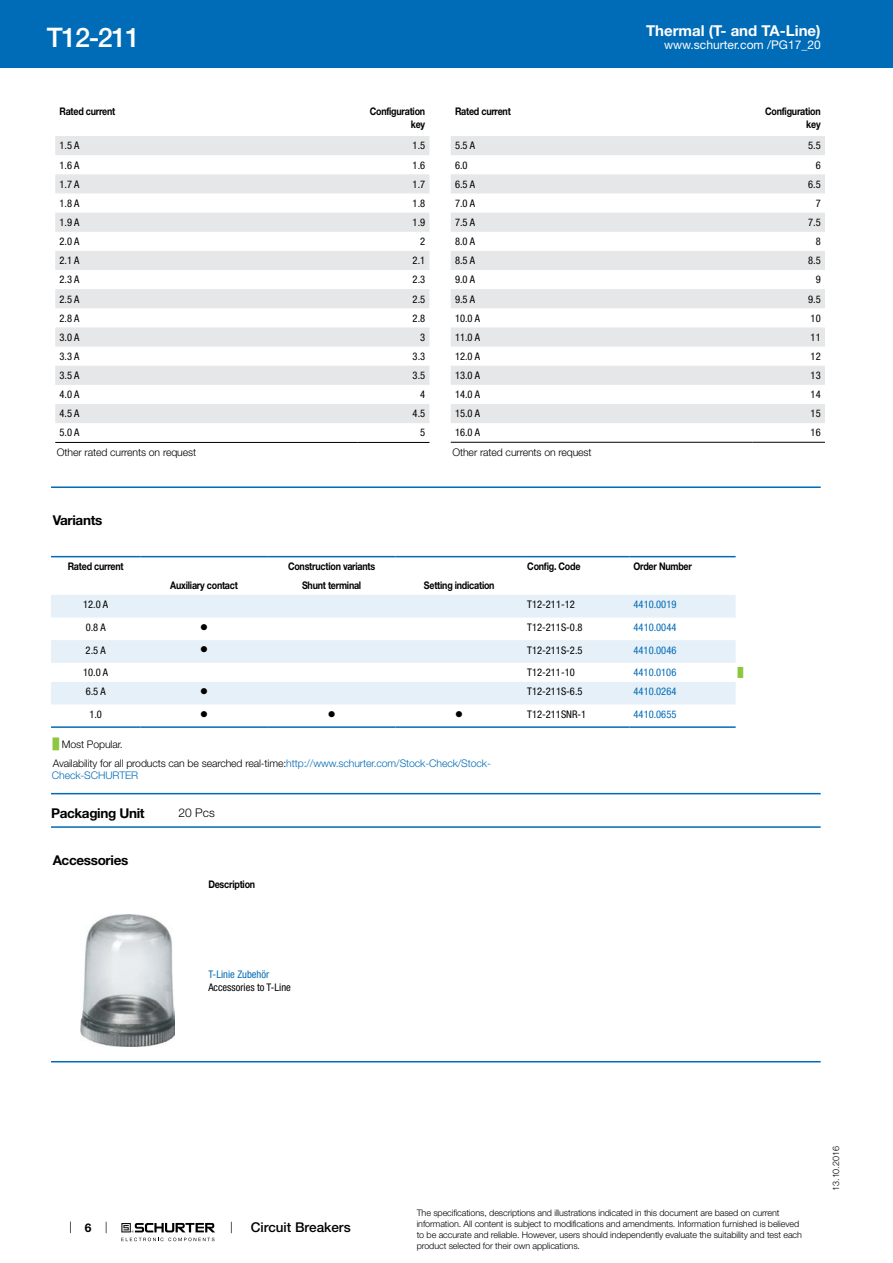
<style>
.page{position:relative;width:893px;height:1263px;background:#fff}
.page>*{position:absolute;margin:0;border:0;box-sizing:border-box;transform-origin:0 0}
.t1{font:500 27px "Helvetica Neue LT";letter-spacing:-.05em;color:#fff}
.t2{font:700 15px "Helvetica Neue LT";color:#fff}
.t3{font:700 13.5px "Helvetica Neue LT";letter-spacing:-.025em;color:#000}
.t4{font:500 13.5px "Helvetica Neue LT";color:#000}
.t5{font:12px "Helvetica Neue LT";color:#fff}
.t6{font:300 12px "Helvetica Neue LT";color:#000}
.t7{font:700 12px "Helvetica Neue LT";color:#000}
.t8{font:condensed 10.5px "Helvetica Neue LT";color:#000}
.t9{font:700 10.5px/12.6px "Helvetica Neue LT";letter-spacing:-.025em;color:#000;text-align:right;scale:.85 1}
.t10{font:300 10.5px/18.5px "Helvetica Neue LT";letter-spacing:-.01em;color:#000}
.t11{font:condensed 10.5px "Helvetica Neue LT";color:#006bb6}
.t12{font:300 10.5px "Helvetica Neue LT";letter-spacing:-.01em;color:#006bb6}
.t13{font:10.5px "Wingdings";color:#000}
.t14{font:300 9px/10.8px "Helvetica Neue LT";letter-spacing:-.01em;color:#000}
.t15{font:9px "Arial Unicode MS";color:#8dc63f}
.s1{font-family:"Arial Unicode MS";font-weight:400;color:#8dc63f}
.s2{color:#006bb6}
</style>
<div class="page">
<svg style="left:70px;top:1221px;width:1px;height:12px"></svg>
<svg style="left:121px;top:1223px;width:94px;height:18px"></svg>
<div style="left:0;top:0;width:893px;height:68px;background:#006bb6"></div>
<svg style="left:55px;top:136px;width:374px;height:287px;fill:#e6e7e8"></svg>
<hr style="left:55px;top:442px;width:302px;height:1px;background:#000">
<hr style="left:357px;top:442px;width:72px;height:1px;background:#000">
<svg style="left:451px;top:136px;width:374px;height:287px;fill:#e6e7e8"></svg>
<hr style="left:451px;top:442px;width:302px;height:1px;background:#000">
<hr style="left:753px;top:442px;width:72px;height:1px;background:#000">
<hr style="left:51px;top:486px;width:770px;height:2px;background:#006bb6">
<svg style="left:51px;top:557px;width:685px;height:148px"></svg>
<svg style="left:51px;top:595px;width:685px;height:109px;fill:#e6f0f8"></svg>
<hr style="left:51px;top:556px;width:89px;height:1px;background:#006bb6">
<hr style="left:140px;top:556px;width:128px;height:1px;background:#006bb6">
<hr style="left:268px;top:556px;width:127px;height:1px;background:#006bb6">
<hr style="left:395px;top:556px;width:128px;height:1px;background:#006bb6">
<hr style="left:523px;top:556px;width:106px;height:1px;background:#006bb6">
<hr style="left:629px;top:556px;width:107px;height:1px;background:#006bb6">
<hr style="left:51px;top:726px;width:89px;height:2px;background:#006bb6">
<hr style="left:140px;top:726px;width:128px;height:2px;background:#006bb6">
<hr style="left:268px;top:726px;width:127px;height:2px;background:#006bb6">
<hr style="left:395px;top:726px;width:128px;height:2px;background:#006bb6">
<hr style="left:523px;top:726px;width:106px;height:2px;background:#006bb6">
<hr style="left:629px;top:726px;width:107px;height:2px;background:#006bb6">
<hr style="left:51px;top:793px;width:770px;height:1px;background:#006bb6">
<hr style="left:51px;top:826px;width:770px;height:2px;background:#006bb6">
<img style="left:81px;top:914px;width:93px;height:132px">
<hr style="left:51px;top:1061px;width:770px;height:1px;background:#006bb6">
<h1 class="t1" style="left:47px;top:21px;width:95px">T12-211</h1>
<p class="t9" style="left:60px;top:105px;width:67px">Rated current</p>
<p class="t9" style="left:370px;top:105px;width:67px">Configuration key</p>
<p class="t8" style="left:60px;top:140px;width:21px">1.5 A</p>
<p class="t8" style="left:413px;top:140px;width:14px">1.5</p>
<p class="t8" style="left:60px;top:159px;width:21px">1.6 A</p>
<p class="t8" style="left:413px;top:159px;width:14px">1.6</p>
<p class="t8" style="left:60px;top:178px;width:21px">1.7 A</p>
<p class="t8" style="left:413px;top:178px;width:14px">1.7</p>
<p class="t8" style="left:60px;top:197px;width:21px">1.8 A</p>
<p class="t8" style="left:413px;top:197px;width:14px">1.8</p>
<p class="t8" style="left:60px;top:216px;width:21px">1.9 A</p>
<p class="t8" style="left:413px;top:216px;width:14px">1.9</p>
<p class="t8" style="left:60px;top:235px;width:21px">2.0 A</p>
<p class="t8" style="left:420px;top:235px;width:7px">2</p>
<p class="t8" style="left:60px;top:254px;width:21px">2.1 A</p>
<p class="t8" style="left:413px;top:254px;width:14px">2.1</p>
<p class="t8" style="left:60px;top:274px;width:21px">2.3 A</p>
<p class="t8" style="left:413px;top:274px;width:14px">2.3</p>
<p class="t8" style="left:60px;top:293px;width:21px">2.5 A</p>
<p class="t8" style="left:413px;top:293px;width:14px">2.5</p>
<p class="t8" style="left:60px;top:312px;width:21px">2.8 A</p>
<p class="t8" style="left:413px;top:312px;width:14px">2.8</p>
<p class="t8" style="left:60px;top:331px;width:21px">3.0 A</p>
<p class="t8" style="left:420px;top:331px;width:7px">3</p>
<p class="t8" style="left:60px;top:350px;width:21px">3.3 A</p>
<p class="t8" style="left:413px;top:350px;width:14px">3.3</p>
<p class="t8" style="left:60px;top:369px;width:21px">3.5 A</p>
<p class="t8" style="left:413px;top:369px;width:14px">3.5</p>
<p class="t8" style="left:60px;top:388px;width:21px">4.0 A</p>
<p class="t8" style="left:420px;top:388px;width:7px">4</p>
<p class="t8" style="left:60px;top:407px;width:21px">4.5 A</p>
<p class="t8" style="left:413px;top:407px;width:14px">4.5</p>
<p class="t8" style="left:60px;top:427px;width:21px">5.0 A</p>
<p class="t8" style="left:420px;top:427px;width:7px">5</p>
<p class="t10" style="left:57px;top:443px;width:141px">Other rated currents on request</p>
<h2 class="t2" style="left:646px;top:21px;width:176px">Thermal (T- and TA-Line)</h2>
<p class="t5" style="left:664px;top:38px;width:158px">www.schurter.com /PG17_20</p>
<p class="t9" style="left:455px;top:105px;width:67px">Rated current</p>
<p class="t9" style="left:765px;top:105px;width:67px">Configuration key</p>
<p class="t8" style="left:455px;top:140px;width:21px">5.5 A</p>
<p class="t8" style="left:808px;top:140px;width:14px">5.5</p>
<p class="t8" style="left:455px;top:159px;width:14px">6.0</p>
<p class="t8" style="left:816px;top:159px;width:7px">6</p>
<p class="t8" style="left:455px;top:178px;width:21px">6.5 A</p>
<p class="t8" style="left:808px;top:178px;width:14px">6.5</p>
<p class="t8" style="left:455px;top:197px;width:21px">7.0 A</p>
<p class="t8" style="left:816px;top:197px;width:7px">7</p>
<p class="t8" style="left:455px;top:216px;width:21px">7.5 A</p>
<p class="t8" style="left:808px;top:216px;width:14px">7.5</p>
<p class="t8" style="left:455px;top:235px;width:21px">8.0 A</p>
<p class="t8" style="left:816px;top:235px;width:7px">8</p>
<p class="t8" style="left:455px;top:254px;width:21px">8.5 A</p>
<p class="t8" style="left:808px;top:254px;width:14px">8.5</p>
<p class="t8" style="left:455px;top:274px;width:21px">9.0 A</p>
<p class="t8" style="left:816px;top:274px;width:7px">9</p>
<p class="t8" style="left:455px;top:293px;width:21px">9.5 A</p>
<p class="t8" style="left:808px;top:293px;width:14px">9.5</p>
<p class="t8" style="left:455px;top:312px;width:27px">10.0 A</p>
<p class="t8" style="left:811px;top:312px;width:12px">10</p>
<p class="t8" style="left:455px;top:331px;width:27px">11.0 A</p>
<p class="t8" style="left:811px;top:331px;width:12px">11</p>
<p class="t8" style="left:455px;top:350px;width:27px">12.0 A</p>
<p class="t8" style="left:811px;top:350px;width:12px">12</p>
<p class="t8" style="left:455px;top:369px;width:27px">13.0 A</p>
<p class="t8" style="left:811px;top:369px;width:12px">13</p>
<p class="t8" style="left:455px;top:388px;width:27px">14.0 A</p>
<p class="t8" style="left:811px;top:388px;width:12px">14</p>
<p class="t8" style="left:455px;top:407px;width:27px">15.0 A</p>
<p class="t8" style="left:811px;top:407px;width:12px">15</p>
<p class="t8" style="left:455px;top:427px;width:27px">16.0 A</p>
<p class="t8" style="left:811px;top:427px;width:12px">16</p>
<p class="t10" style="left:452px;top:442px;width:141px">Other rated currents on request</p>
<p class="t3" style="left:53px;top:512px;width:51px">Variants</p>
<p class="t9" style="left:68px;top:560px;width:67px">Rated current</p>
<p class="t9" style="left:288px;top:560px;width:104px">Construction variants</p>
<p class="t9" style="left:527px;top:560px;width:64px">Config. Code</p>
<p class="t9" style="left:634px;top:560px;width:70px">Order Number</p>
<p class="t9" style="left:170px;top:579px;width:81px">Auxiliary contact</p>
<p class="t9" style="left:302px;top:579px;width:71px">Shunt terminal</p>
<p class="t9" style="left:424px;top:579px;width:85px">Setting indication</p>
<p class="t8" style="left:83px;top:598px;width:27px">12.0 A</p>
<p class="t8" style="left:527px;top:598px;width:49px">T12-211-12</p>
<p class="t11" style="left:634px;top:598px;width:44px">4410.0019</p>
<p class="t8" style="left:86px;top:621px;width:21px">0.8 A</p>
<p class="t13" style="left:200px;top:621px;width:9px">●</p>
<p class="t8" style="left:527px;top:621px;width:57px">T12-211S-0.8</p>
<p class="t11" style="left:634px;top:621px;width:44px">4410.0044</p>
<p class="t8" style="left:86px;top:644px;width:21px">2.5 A</p>
<p class="t13" style="left:200px;top:644px;width:9px">●</p>
<p class="t8" style="left:527px;top:644px;width:57px">T12-211S-2.5</p>
<p class="t11" style="left:634px;top:644px;width:44px">4410.0046</p>
<p class="t8" style="left:83px;top:666px;width:27px">10.0 A</p>
<p class="t8" style="left:527px;top:666px;width:49px">T12-211-10</p>
<p class="t11" style="left:634px;top:666px;width:44px">4410.0106</p>
<p class="t15" style="left:738px;top:666px;width:7px">█</p>
<p class="t8" style="left:86px;top:685px;width:21px">6.5 A</p>
<p class="t13" style="left:200px;top:686px;width:9px">●</p>
<p class="t8" style="left:527px;top:685px;width:57px">T12-211S-6.5</p>
<p class="t11" style="left:634px;top:685px;width:44px">4410.0264</p>
<p class="t8" style="left:89px;top:708px;width:14px">1.0</p>
<p class="t13" style="left:200px;top:708px;width:9px">●</p>
<p class="t13" style="left:328px;top:708px;width:9px">●</p>
<p class="t13" style="left:455px;top:708px;width:9px">●</p>
<p class="t8" style="left:527px;top:708px;width:61px">T12-211SNR-1</p>
<p class="t11" style="left:634px;top:708px;width:44px">4410.0655</p>
<p class="t10" style="left:53px;top:735px;width:440px"><span class="s1">█</span> Most Popular.<br>Availability for all products can be searched real-time:<span class="s2">http://www.schurter.com/Stock-Check/Stock-</span></p>
<p class="t12" style="left:52px;top:769px;width:88px">Check-SCHURTER</p>
<p class="t3" style="left:51px;top:804px;width:95px">Packaging Unit</p>
<p class="t6" style="left:179px;top:805px;width:38px">20 Pcs</p>
<p class="t3" style="left:53px;top:851px;width:77px">Accessories</p>
<p class="t9" style="left:208px;top:878px;width:57px">Description</p>
<p class="t11" style="left:208px;top:968px;width:62px">T-Linie Zubehör</p>
<p class="t8" style="left:208px;top:981px;width:84px">Accessories to T-Line</p>
<p class="t7" style="left:85px;top:1220px;width:8px">6</p>
<p class="t4" style="left:251px;top:1219px;width:101px">Circuit Breakers</p>
<p class="t14" style="left:417px;top:1207px;width:387px">The specifications, descriptions and illustrations indicated in this document are based on current information. All content is subject to modifications and amendments. Information furnished is believed to be accurate and reliable. However, users should independently evaluate the suitability and test each product selected for their own applications.</p>
<p class="t14" style="left:830px;top:1191px;width:46px;rotate:-90deg">13.10.2016</p>
</div>
